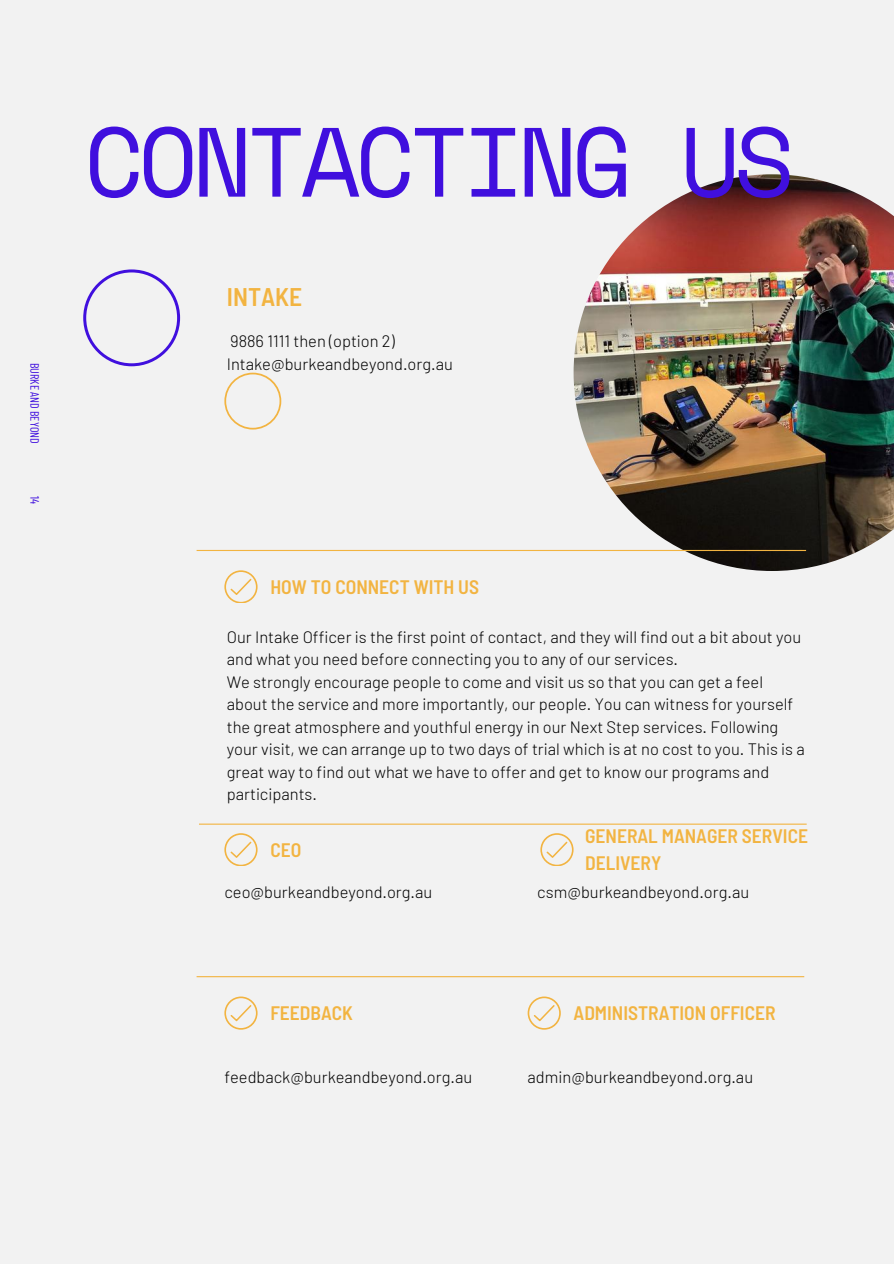
<style>
.page{position:relative;width:894px;height:1264px;background:#fff}
.page>*{position:absolute;margin:0;border:0;box-sizing:border-box;transform-origin:0 0}
.t1{font:98.1px "Space Mono";letter-spacing:-.06em;color:#400fde}
.t2{font:600 semi-condensed 25.5px "Barlow";color:#f2b441}
.t3{font:600 semi-condensed 19.5px/27px "Barlow";color:#f2b441}
.t4{font:300 16.5px/22.5px "Barlow";color:#000}
.t5{font:12px "Barlow Condensed";color:#400fde}
</style>
<div class="page">
<div style="left:0;top:0;width:893px;height:1263px;background:#f2f2f2"></div>
<img style="left:573px;top:174px;width:320px;height:397px">
<hr style="left:196px;top:550px;width:609px;height:1px;background:#f2b441">
<hr style="left:199px;top:823px;width:607px;height:1px;background:#f2b441">
<hr style="left:196px;top:976px;width:608px;height:1px;background:#f2b441">
<svg style="left:224px;top:570px;width:33px;height:33px"></svg>
<svg style="left:224px;top:833px;width:33px;height:32px"></svg>
<svg style="left:540px;top:833px;width:33px;height:32px"></svg>
<svg style="left:224px;top:996px;width:33px;height:33px"></svg>
<svg style="left:527px;top:996px;width:33px;height:33px"></svg>
<svg style="left:83px;top:269px;width:97px;height:97px"></svg>
<svg style="left:224px;top:372px;width:57px;height:57px"></svg>
<p class="t5" style="left:42px;top:363px;width:82px;rotate:90deg">BURKE AND BEYOND</p>
<p class="t5" style="left:42px;top:496px;width:10px;rotate:90deg">14</p>
<h1 class="t1" style="left:84px;top:87px;width:711px">CONTACTING US</h1>
<h2 class="t2" style="left:227px;top:281px;width:77px">INTAKE</h2>
<p class="t4" style="left:227px;top:329px;width:227px">9886 1111 then (option 2)<br>Intake@burkeandbeyond.org.au</p>
<p class="t3" style="left:270px;top:572px;width:210px">HOW TO CONNECT WITH US</p>
<p class="t4" style="left:227px;top:625px;width:579px">Our Intake Officer is the first point of contact, and they will find out a bit about you and what you need before connecting you to any of our services.<br>We strongly encourage people to come and visit us so that you can get a feel about the service and more importantly, our people. You can witness for yourself the great atmosphere and youthful energy in our Next Step services. Following your visit, we can arrange up to two days of trial which is at no cost to you. This is a great way to find out what we have to offer and get to know our programs and participants.</p>
<p class="t3" style="left:270px;top:835px;width:32px">CEO</p>
<p class="t3" style="left:585px;top:821px;width:224px">GENERAL MANAGER SERVICE<br>DELIVERY</p>
<p class="t4" style="left:224px;top:880px;width:209px">ceo@burkeandbeyond.org.au</p>
<p class="t4" style="left:537px;top:880px;width:213px">csm@burkeandbeyond.org.au</p>
<p class="t3" style="left:270px;top:998px;width:84px">FEEDBACK</p>
<p class="t3" style="left:573px;top:998px;width:203px">ADMINISTRATION OFFICER</p>
<p class="t4" style="left:224px;top:1065px;width:249px">feedback@burkeandbeyond.org.au</p>
<p class="t4" style="left:527px;top:1065px;width:227px">admin@burkeandbeyond.org.au</p>
</div>
